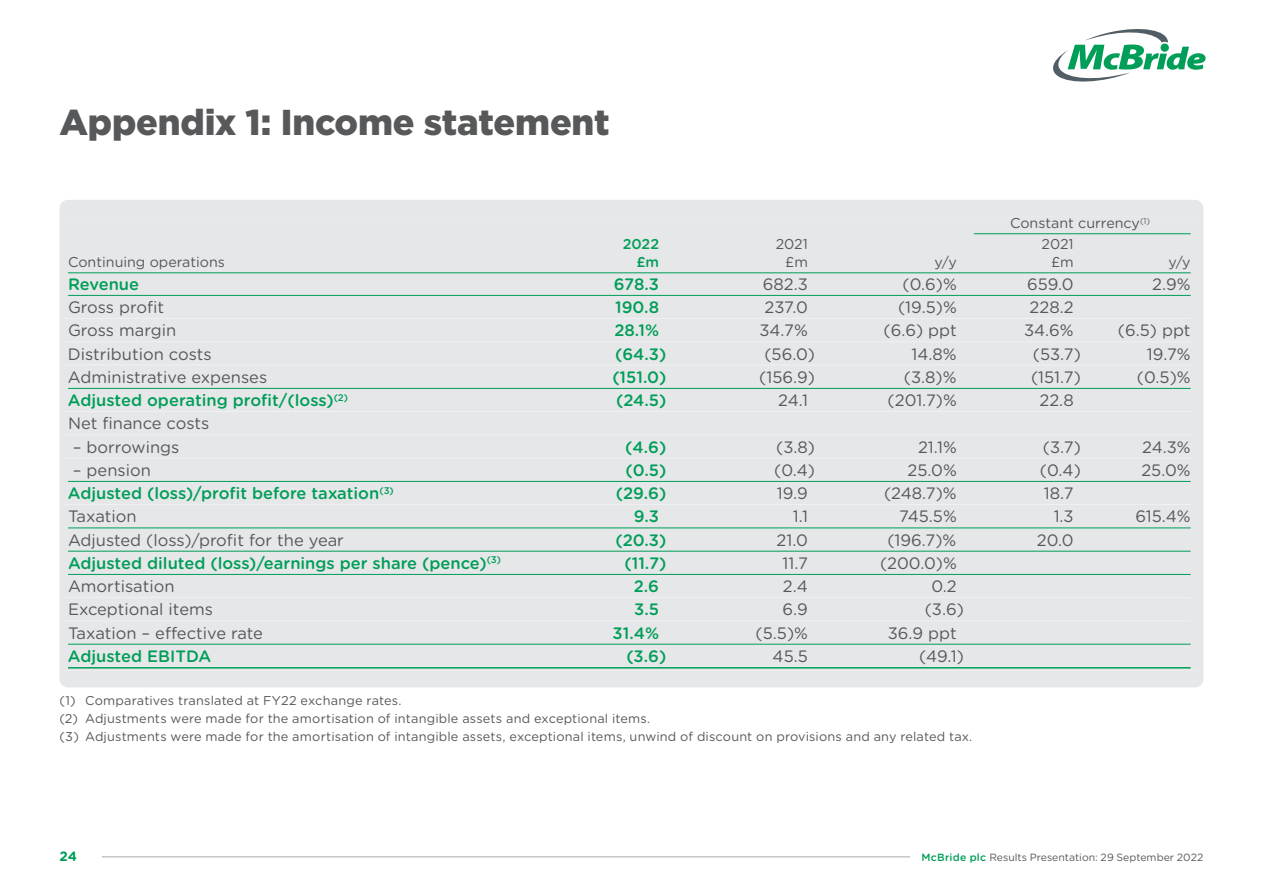
<style>
.page{position:relative;width:1263px;height:893px;background:#fff}
.page>*{position:absolute;margin:0;border:0;box-sizing:border-box;transform-origin:0 0}
.t1{font:900 36px "Gotham";letter-spacing:-.005em;color:#57585a}
.t2{font:16.5px "Gotham Rounded";color:#57585a}
.t3{font:500 16.5px "Gotham Rounded";color:#009e58}
.t4{font:14.25px "Gotham Rounded";color:#57585a}
.t5{font:500 14.25px "Gotham Rounded";color:#009e58}
.t6{font:700 13.5px "Gotham Rounded";color:#009e58}
.t7{font:12.75px/18.1px "Gotham Rounded";letter-spacing:.01em;color:#57585a}
.t8{font:10.5px "Gotham Rounded";color:#57585a}
.s1{font-weight:500;color:#009e58}
</style>
<div class="page">
<svg style="left:1053px;top:29px;width:152px;height:53px"></svg>
<hr style="left:102px;top:856px;width:808px;height:1px;background:#a8a9ad">
<div style="left:60px;top:217px;width:1143px;height:453px;background:#e6e7e9"></div>
<div style="left:60px;top:200px;width:1143px;height:17px;background:#e6e7e9"></div>
<hr style="left:974px;top:233px;width:217px;height:1px;background:#009e58">
<hr style="left:68px;top:272px;width:1123px;height:1px;background:#009e58">
<hr style="left:68px;top:295px;width:1123px;height:1px;background:#009e58">
<hr style="left:64px;top:318px;width:1127px;height:1px;background:#f0f1f2">
<hr style="left:64px;top:341px;width:1127px;height:1px;background:#f0f1f2">
<hr style="left:64px;top:365px;width:1127px;height:1px;background:#f0f1f2">
<hr style="left:68px;top:388px;width:1123px;height:1px;background:#009e58">
<hr style="left:64px;top:411px;width:1127px;height:1px;background:#f0f1f2">
<hr style="left:64px;top:434px;width:1127px;height:1px;background:#f0f1f2">
<hr style="left:64px;top:458px;width:1127px;height:1px;background:#f0f1f2">
<hr style="left:68px;top:481px;width:1123px;height:1px;background:#009e58">
<hr style="left:64px;top:504px;width:1127px;height:1px;background:#f0f1f2">
<hr style="left:68px;top:528px;width:1123px;height:1px;background:#009e58">
<hr style="left:68px;top:551px;width:1123px;height:1px;background:#009e58">
<hr style="left:68px;top:574px;width:1123px;height:1px;background:#009e58">
<hr style="left:64px;top:597px;width:1127px;height:1px;background:#f0f1f2">
<hr style="left:64px;top:620px;width:1127px;height:1px;background:#f0f1f2">
<hr style="left:68px;top:644px;width:1123px;height:1px;background:#009e58">
<hr style="left:68px;top:667px;width:1123px;height:2px;background:#009e58">
<div style="left:60px;top:670px;width:1143px;height:17px;background:#e6e7e9"></div>
<h1 class="t1" style="left:60px;top:98px;width:552px">Appendix 1: Income statement</h1>
<p class="t4" style="left:1010px;top:213px;width:142px">Constant currency<sup>(1)</sup></p>
<p class="t5" style="left:623px;top:234px;width:38px">2022</p>
<p class="t4" style="left:776px;top:235px;width:34px">2021</p>
<p class="t4" style="left:1041px;top:235px;width:34px">2021</p>
<p class="t4" style="left:68px;top:253px;width:158px">Continuing operations</p>
<p class="t5" style="left:636px;top:252px;width:24px">£m</p>
<p class="t4" style="left:785px;top:253px;width:24px">£m</p>
<p class="t4" style="left:934px;top:253px;width:24px">y/y</p>
<p class="t4" style="left:1051px;top:253px;width:24px">£m</p>
<p class="t4" style="left:1168px;top:253px;width:24px">y/y</p>
<p class="t3" style="left:68px;top:272px;width:73px">Revenue</p>
<p class="t3" style="left:614px;top:272px;width:47px">678.3</p>
<p class="t2" style="left:763px;top:273px;width:47px">682.3</p>
<p class="t2" style="left:902px;top:273px;width:56px">(0.6)%</p>
<p class="t2" style="left:1027px;top:273px;width:48px">659.0</p>
<p class="t2" style="left:1152px;top:273px;width:40px">2.9%</p>
<p class="t2" style="left:68px;top:296px;width:98px">Gross profit</p>
<p class="t3" style="left:615px;top:296px;width:45px">190.8</p>
<p class="t2" style="left:765px;top:296px;width:45px">237.0</p>
<p class="t2" style="left:898px;top:296px;width:60px">(19.5)%</p>
<p class="t2" style="left:1030px;top:296px;width:46px">228.2</p>
<p class="t2" style="left:68px;top:319px;width:110px">Gross margin</p>
<p class="t3" style="left:614px;top:319px;width:46px">28.1%</p>
<p class="t2" style="left:759px;top:319px;width:50px">34.7%</p>
<p class="t2" style="left:883px;top:319px;width:75px">(6.6) ppt</p>
<p class="t2" style="left:1024px;top:319px;width:51px">34.6%</p>
<p class="t2" style="left:1118px;top:319px;width:74px">(6.5) ppt</p>
<p class="t2" style="left:68px;top:342px;width:145px">Distribution costs</p>
<p class="t3" style="left:615px;top:342px;width:53px">(64.3)</p>
<p class="t2" style="left:764px;top:342px;width:52px">(56.0)</p>
<p class="t2" style="left:911px;top:342px;width:47px">14.8%</p>
<p class="t2" style="left:1033px;top:342px;width:49px">(53.7)</p>
<p class="t2" style="left:1147px;top:342px;width:45px">19.7%</p>
<p class="t2" style="left:68px;top:366px;width:201px">Administrative expenses</p>
<p class="t3" style="left:612px;top:365px;width:55px">(151.0)</p>
<p class="t2" style="left:759px;top:366px;width:57px">(156.9)</p>
<p class="t2" style="left:904px;top:366px;width:54px">(3.8)%</p>
<p class="t2" style="left:1031px;top:366px;width:51px">(151.7)</p>
<p class="t2" style="left:1137px;top:366px;width:55px">(0.5)%</p>
<p class="t3" style="left:68px;top:389px;width:282px">Adjusted operating profit/(loss)<sup>(2)</sup></p>
<p class="t3" style="left:616px;top:389px;width:52px">(24.5)</p>
<p class="t2" style="left:778px;top:389px;width:31px">24.1</p>
<p class="t2" style="left:888px;top:389px;width:71px">(201.7)%</p>
<p class="t2" style="left:1039px;top:389px;width:36px">22.8</p>
<p class="t2" style="left:68px;top:412px;width:143px">Net finance costs</p>
<p class="t2" style="left:73px;top:435px;width:108px">– borrowings</p>
<p class="t3" style="left:625px;top:435px;width:43px">(4.6)</p>
<p class="t2" style="left:776px;top:435px;width:40px">(3.8)</p>
<p class="t2" style="left:918px;top:435px;width:40px">21.1%</p>
<p class="t2" style="left:1043px;top:435px;width:39px">(3.7)</p>
<p class="t2" style="left:1142px;top:435px;width:50px">24.3%</p>
<p class="t2" style="left:73px;top:459px;width:79px">– pension</p>
<p class="t3" style="left:625px;top:458px;width:42px">(0.5)</p>
<p class="t2" style="left:774px;top:459px;width:42px">(0.4)</p>
<p class="t2" style="left:907px;top:459px;width:51px">25.0%</p>
<p class="t2" style="left:1040px;top:459px;width:42px">(0.4)</p>
<p class="t2" style="left:1141px;top:459px;width:51px">25.0%</p>
<p class="t3" style="left:68px;top:482px;width:327px">Adjusted (loss)/profit before taxation<sup>(3)</sup></p>
<p class="t3" style="left:616px;top:482px;width:52px">(29.6)</p>
<p class="t2" style="left:777px;top:482px;width:33px">19.9</p>
<p class="t2" style="left:884px;top:482px;width:74px">(248.7)%</p>
<p class="t2" style="left:1044px;top:482px;width:31px">18.7</p>
<p class="t2" style="left:68px;top:505px;width:70px">Taxation</p>
<p class="t3" style="left:634px;top:505px;width:27px">9.3</p>
<p class="t2" style="left:793px;top:505px;width:17px">1.1</p>
<p class="t2" style="left:899px;top:505px;width:59px">745.5%</p>
<p class="t2" style="left:1054px;top:505px;width:22px">1.3</p>
<p class="t2" style="left:1135px;top:505px;width:57px">615.4%</p>
<p class="t2" style="left:68px;top:528px;width:277px">Adjusted (loss)/profit for the year</p>
<p class="t3" style="left:615px;top:528px;width:52px">(20.3)</p>
<p class="t2" style="left:777px;top:528px;width:33px">21.0</p>
<p class="t2" style="left:887px;top:528px;width:70px">(196.7)%</p>
<p class="t2" style="left:1037px;top:528px;width:38px">20.0</p>
<p class="t3" style="left:68px;top:551px;width:435px">Adjusted diluted (loss)/earnings per share (pence)<sup>(3)</sup></p>
<p class="t3" style="left:625px;top:551px;width:43px">(11.7)</p>
<p class="t2" style="left:783px;top:552px;width:27px">11.7</p>
<p class="t2" style="left:880px;top:552px;width:78px">(200.0)%</p>
<p class="t2" style="left:68px;top:575px;width:108px">Amortisation</p>
<p class="t3" style="left:634px;top:575px;width:27px">2.6</p>
<p class="t2" style="left:783px;top:575px;width:26px">2.4</p>
<p class="t2" style="left:931px;top:575px;width:27px">0.2</p>
<p class="t2" style="left:68px;top:598px;width:146px">Exceptional items</p>
<p class="t3" style="left:634px;top:598px;width:26px">3.5</p>
<p class="t2" style="left:782px;top:598px;width:27px">6.9</p>
<p class="t2" style="left:925px;top:598px;width:41px">(3.6)</p>
<p class="t2" style="left:68px;top:621px;width:196px">Taxation – effective rate</p>
<p class="t3" style="left:613px;top:621px;width:48px">31.4%</p>
<p class="t2" style="left:756px;top:621px;width:54px">(5.5)%</p>
<p class="t2" style="left:888px;top:621px;width:71px">36.9 ppt</p>
<p class="t3" style="left:68px;top:644px;width:145px">Adjusted EBITDA</p>
<p class="t3" style="left:626px;top:644px;width:42px">(3.6)</p>
<p class="t2" style="left:773px;top:645px;width:37px">45.5</p>
<p class="t2" style="left:919px;top:645px;width:46px">(49.1)</p>
<p class="t7" style="left:60px;top:691px;width:914px">(1) Comparatives translated at FY22 exchange rates.<br>(2) Adjustments were made for the amortisation of intangible assets and exceptional items.<br>(3) Adjustments were made for the amortisation of intangible assets, exceptional items, unwind of discount on provisions and any related tax.</p>
<p class="t6" style="left:60px;top:846px;width:19px">24</p>
<p class="t8" style="left:921px;top:850px;width:283px"><span class="s1">McBride plc</span> Results Presentation: 29 September 2022</p>
</div>
